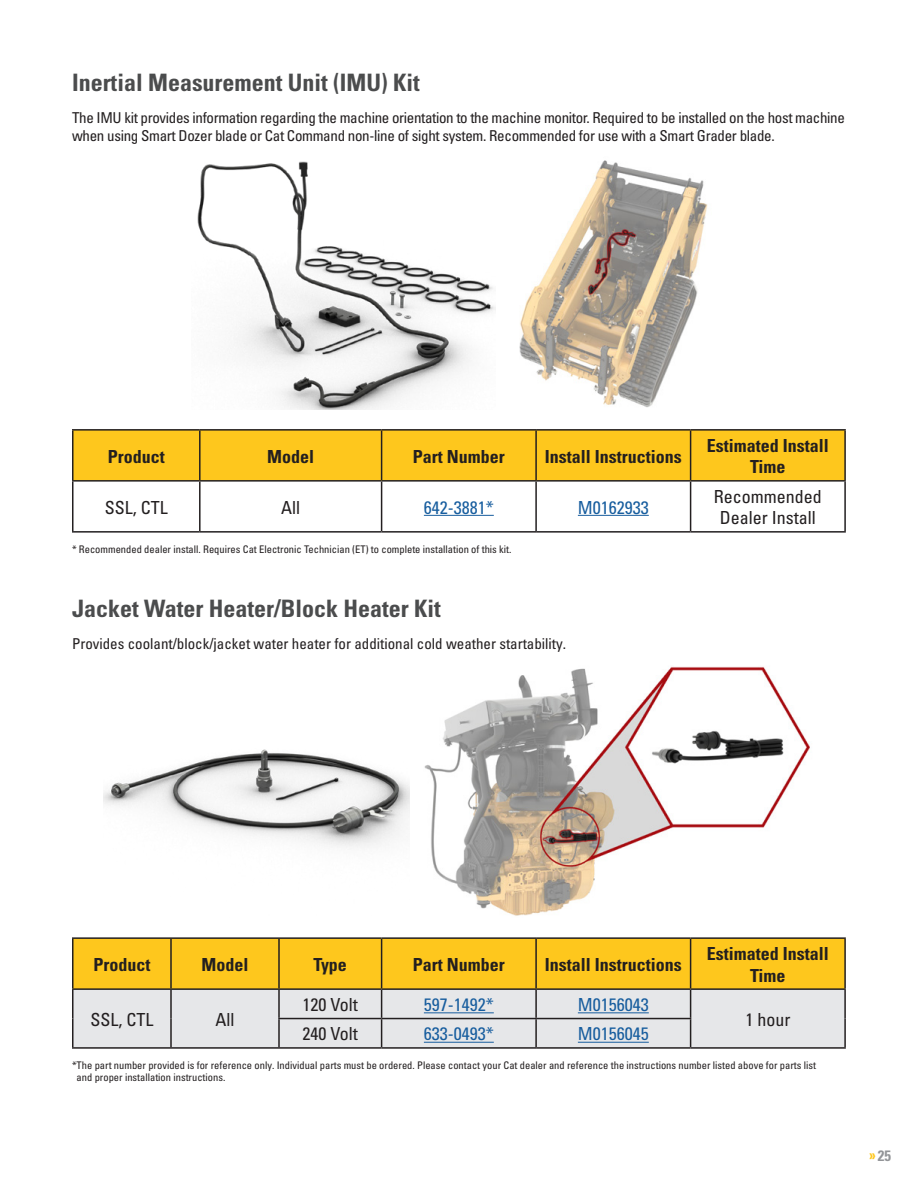
<style>
.page{position:relative;width:918px;height:1188px;background:#fff}
.page>*{position:absolute;margin:0;border:0;box-sizing:border-box;transform-origin:0 0}
.t1{font:24px "Univers LTCYR 67 Bold Cond";color:#4b4c4d}
.t2{font:18px/21.6px "Univers LTCYR 67 Bold Cond";color:#231f20;text-align:center}
.t3{font:condensed 18px/21.6px "Univers LTCYR 57";color:#231f20;text-align:center}
.t4{font:condensed 18px "Univers LTCYR 57";color:#175d9e}
.t5{font:condensed 15px/18px "Univers LTCYR 57";letter-spacing:-.02em;color:#231f20}
.t6{font:condensed 15px "Univers LTCYR 57";color:#231f20}
.t7{font:15px "Univers LTCYR 67 Bold Cond";color:#939598}
.t8{font:condensed 10.5px/12.6px "Univers LTCYR 57";color:#231f20}
.s1{color:#fec71d}
</style>
<div class="page">
<img style="left:197px;top:161px;width:299px;height:249px">
<img style="left:519px;top:160px;width:189px;height:248px">
<div style="left:74px;top:431px;width:770px;height:49px;background:#fec71d"></div>
<hr style="left:72px;top:429px;width:128px;height:2px;background:#231f20">
<hr style="left:72px;top:431px;width:2px;height:49px;background:#231f20">
<hr style="left:200px;top:429px;width:182px;height:2px;background:#231f20">
<hr style="left:199px;top:431px;width:2px;height:49px;background:#231f20">
<hr style="left:382px;top:429px;width:154px;height:2px;background:#231f20">
<hr style="left:381px;top:431px;width:1px;height:49px;background:#231f20">
<hr style="left:536px;top:429px;width:155px;height:2px;background:#231f20">
<hr style="left:535px;top:431px;width:2px;height:49px;background:#231f20">
<hr style="left:691px;top:429px;width:155px;height:2px;background:#231f20">
<hr style="left:690px;top:431px;width:1px;height:49px;background:#231f20">
<hr style="left:844px;top:431px;width:2px;height:49px;background:#231f20">
<hr style="left:72px;top:480px;width:128px;height:2px;background:#231f20">
<hr style="left:72px;top:482px;width:2px;height:49px;background:#231f20">
<hr style="left:200px;top:480px;width:182px;height:2px;background:#231f20">
<hr style="left:199px;top:482px;width:2px;height:49px;background:#231f20">
<hr style="left:382px;top:480px;width:154px;height:2px;background:#231f20">
<hr style="left:381px;top:482px;width:1px;height:49px;background:#231f20">
<hr style="left:536px;top:480px;width:155px;height:2px;background:#231f20">
<hr style="left:535px;top:482px;width:2px;height:49px;background:#231f20">
<hr style="left:691px;top:480px;width:155px;height:2px;background:#231f20">
<hr style="left:690px;top:482px;width:1px;height:49px;background:#231f20">
<hr style="left:844px;top:482px;width:2px;height:49px;background:#231f20">
<hr style="left:72px;top:531px;width:128px;height:2px;background:#231f20">
<hr style="left:200px;top:531px;width:182px;height:2px;background:#231f20">
<hr style="left:382px;top:531px;width:154px;height:2px;background:#231f20">
<hr style="left:536px;top:531px;width:155px;height:2px;background:#231f20">
<hr style="left:691px;top:531px;width:155px;height:2px;background:#231f20">
<hr style="left:424px;top:515px;width:70px;height:1px;background:#175d9e">
<hr style="left:578px;top:515px;width:71px;height:1px;background:#175d9e">
<img style="left:104px;top:749px;width:306px;height:99px">
<img style="left:424px;top:666px;width:386px;height:250px">
<hr style="left:72px;top:937px;width:99px;height:2px;background:#231f20">
<hr style="left:72px;top:939px;width:2px;height:49px;background:#231f20">
<hr style="left:171px;top:937px;width:108px;height:2px;background:#231f20">
<hr style="left:279px;top:937px;width:103px;height:2px;background:#231f20">
<hr style="left:382px;top:937px;width:154px;height:2px;background:#231f20">
<hr style="left:536px;top:937px;width:155px;height:2px;background:#231f20">
<hr style="left:691px;top:937px;width:155px;height:2px;background:#231f20">
<hr style="left:844px;top:939px;width:2px;height:49px;background:#231f20">
<hr style="left:72px;top:988px;width:99px;height:2px;background:#231f20">
<hr style="left:72px;top:990px;width:2px;height:29px;background:#231f20">
<hr style="left:691px;top:988px;width:155px;height:2px;background:#231f20">
<hr style="left:844px;top:990px;width:2px;height:29px;background:#231f20">
<hr style="left:72px;top:1019px;width:2px;height:28px;background:#231f20">
<svg style="left:73px;top:938px;width:772px;height:109px;background:#e9d085"></svg>
<hr style="left:844px;top:1019px;width:2px;height:28px;background:#231f20">
<hr style="left:72px;top:1047px;width:99px;height:2px;background:#231f20">
<hr style="left:171px;top:1047px;width:108px;height:2px;background:#231f20">
<hr style="left:279px;top:1047px;width:103px;height:2px;background:#231f20">
<hr style="left:382px;top:1047px;width:154px;height:2px;background:#231f20">
<hr style="left:536px;top:1047px;width:155px;height:2px;background:#231f20">
<hr style="left:691px;top:1047px;width:155px;height:2px;background:#231f20">
<hr style="left:424px;top:1012px;width:70px;height:1px;background:#175d9e">
<hr style="left:578px;top:1012px;width:71px;height:1px;background:#175d9e">
<hr style="left:424px;top:1042px;width:70px;height:1px;background:#175d9e">
<hr style="left:578px;top:1042px;width:71px;height:1px;background:#175d9e">
<h1 class="t1" style="left:72px;top:68px;width:350px">Inertial Measurement Unit (IMU) Kit</h1>
<p class="t5" style="left:72px;top:108px;width:774px">The IMU kit provides information regarding the machine orientation to the machine monitor. Required to be installed on the host machine when using Smart Dozer blade or Cat Command non-line of sight system. Recommended for use with a Smart Grader blade.</p>
<h2 class="t2" style="left:108px;top:445px;width:59px">Product</h2>
<h2 class="t2" style="left:267px;top:445px;width:48px">Model</h2>
<h2 class="t2" style="left:413px;top:445px;width:93px">Part Number</h2>
<h2 class="t2" style="left:545px;top:445px;width:138px">Install Instructions</h2>
<h2 class="t2" style="left:707px;top:434px;width:124px">Estimated Install<br>Time</h2>
<h2 class="t3" style="left:105px;top:496px;width:65px">SSL, CTL</h2>
<h2 class="t3" style="left:281px;top:496px;width:20px">All</h2>
<h2 class="t4" style="left:424px;top:496px;width:71px">642-3881*</h2>
<h2 class="t4" style="left:578px;top:496px;width:72px">M0162933</h2>
<h2 class="t3" style="left:714px;top:485px;width:109px">Recommended<br>Dealer Install</h2>
<p class="t8" style="left:72px;top:542px;width:441px">* Recommended dealer install. Requires Cat Electronic Technician (ET) to complete installation of this kit.</p>
<h1 class="t1" style="left:72px;top:594px;width:370px">Jacket Water Heater/Block Heater Kit</h1>
<h3 class="t6" style="left:72px;top:634px;width:496px">Provides coolant/block/jacket water heater for additional cold weather startability.</h3>
<h2 class="t2" style="left:93px;top:953px;width:59px">Product</h2>
<h2 class="t2" style="left:201px;top:953px;width:48px">Model</h2>
<h2 class="t2" style="left:314px;top:953px;width:35px">Type</h2>
<h2 class="t2" style="left:413px;top:953px;width:93px">Part Number</h2>
<h2 class="t2" style="left:545px;top:953px;width:138px">Install Instructions</h2>
<h2 class="t2" style="left:707px;top:943px;width:124px">Estimated Install<br>Time</h2>
<h2 class="t3" style="left:90px;top:1008px;width:64px">SSL, CTL</h2>
<h2 class="t3" style="left:216px;top:1008px;width:20px">All</h2>
<h2 class="t3" style="left:303px;top:993px;width:57px">120 Volt</h2>
<h2 class="t4" style="left:424px;top:993px;width:71px">597-1492*</h2>
<h2 class="t4" style="left:578px;top:993px;width:72px">M0156043</h2>
<h2 class="t3" style="left:745px;top:1008px;width:46px">1 hour</h2>
<h2 class="t3" style="left:303px;top:1023px;width:57px">240 Volt</h2>
<h2 class="t4" style="left:424px;top:1023px;width:71px">633-0493*</h2>
<h2 class="t4" style="left:578px;top:1023px;width:72px">M0156045</h2>
<p class="t8" style="left:77px;top:1058px;width:741px;text-indent:-5px">*The part number provided is for reference only. Individual parts must be ordered. Please contact your Cat dealer and reference the instructions number listed above for parts list and proper installation instructions.</p>
<h3 class="t7" style="left:869px;top:1146px;width:23px"><span class="s1">»</span>25</h3>
</div>
